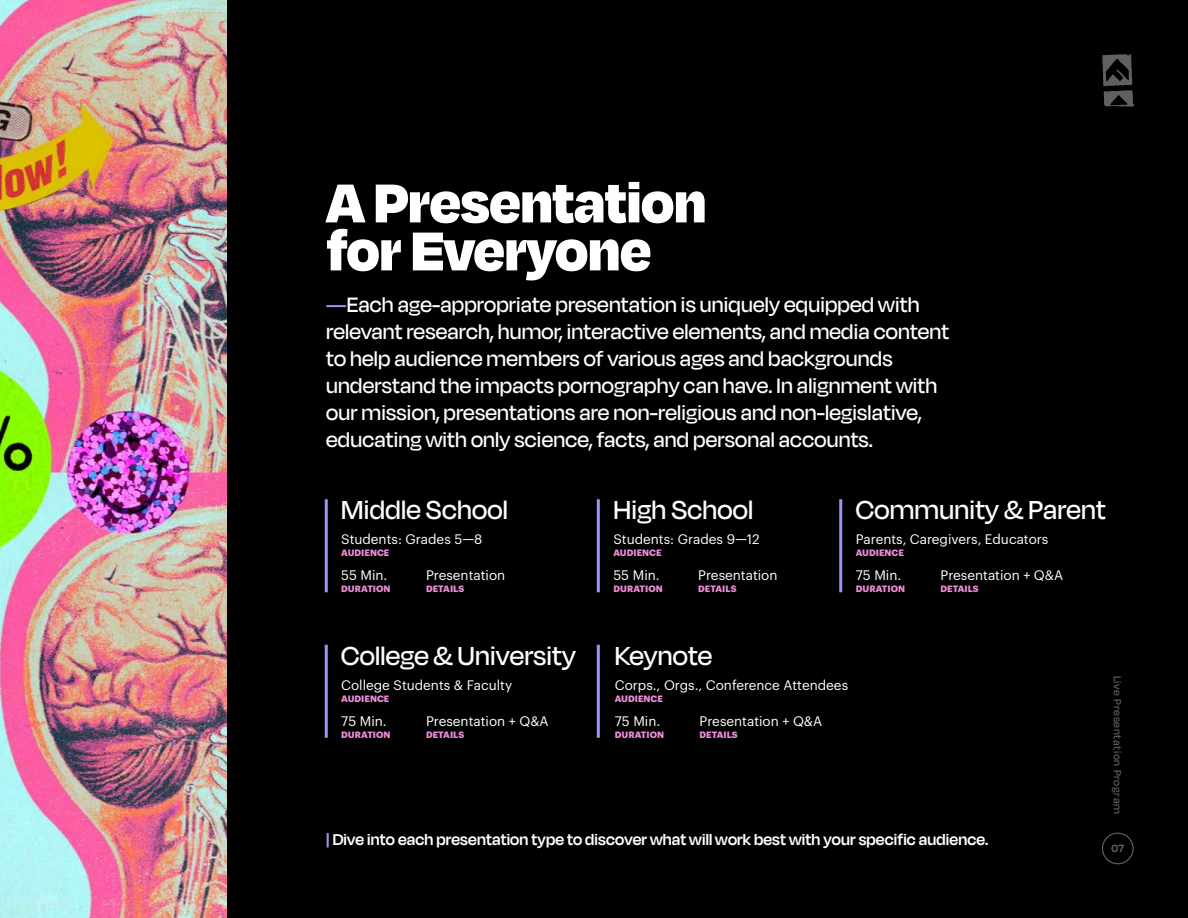
<style>
.page{position:relative;width:1188px;height:918px;background:#000}
.page>*{position:absolute;margin:0;border:0;box-sizing:border-box;transform-origin:0 0}
.t1{font:900 63px "Degular";letter-spacing:-.02em;color:#fff}
.t2{font:500 30px "Degular Display";letter-spacing:.01em;color:#fff}
.t3{font:500 24px/27px "Degular Display";letter-spacing:.01em;color:#fff}
.t4{font:600 18px "Degular Display";letter-spacing:.01em;color:#fff}
.t5{font:13.5px "Graphik";color:#fff}
.t6{font:500 12px "Degular Display";letter-spacing:.06em;color:#5f6062}
.t7{font:600 12px "Degular Display";color:#636466}
.t8{font:700 9px "Graphik";letter-spacing:.005em;color:#ee8cd9}
.s1{color:#9799f9}
</style>
<div class="page">
<div style="left:1102px;top:833px;width:32px;height:31px;border:1px solid #636466;border-radius:50%"></div>
<svg style="left:1102px;top:54px;width:32px;height:53px"></svg>
<img style="left:0;top:0;width:226px;height:918px">
<hr style="left:325px;top:499px;width:3px;height:93px;background:#9799f9">
<hr style="left:325px;top:645px;width:3px;height:93px;background:#9799f9">
<hr style="left:597px;top:499px;width:3px;height:93px;background:#9799f9">
<hr style="left:839px;top:499px;width:3px;height:93px;background:#9799f9">
<hr style="left:597px;top:645px;width:3px;height:93px;background:#9799f9">
<p class="t1" style="left:326px;top:161px;width:382px">A Presentation</p>
<p class="t1" style="left:326px;top:209px;width:327px">for Everyone</p>
<p class="t3" style="left:326px;top:290px;width:624px"><span class="s1">—</span>Each age-appropriate presentation is uniquely equipped with relevant research, humor, interactive elements, and media content to help audience members of various ages and backgrounds understand the impacts pornography can have. In alignment with our mission, presentations are non-religious and non-legislative, educating with only science, facts, and personal accounts.</p>
<p class="t2" style="left:341px;top:493px;width:168px">Middle School</p>
<p class="t2" style="left:614px;top:493px;width:141px">High School</p>
<p class="t2" style="left:856px;top:493px;width:251px">Community &amp; Parent</p>
<p class="t5" style="left:341px;top:529px;width:143px">Students: Grades 5—8</p>
<p class="t8" style="left:341px;top:546px;width:50px">AUDIENCE</p>
<p class="t5" style="left:341px;top:565px;width:48px">55 Min.</p>
<p class="t8" style="left:341px;top:582px;width:51px">DURATION</p>
<p class="t5" style="left:426px;top:565px;width:81px">Presentation</p>
<p class="t8" style="left:426px;top:582px;width:40px">DETAILS</p>
<p class="t5" style="left:614px;top:529px;width:148px">Students: Grades 9—12</p>
<p class="t8" style="left:614px;top:546px;width:50px">AUDIENCE</p>
<p class="t5" style="left:614px;top:565px;width:48px">55 Min.</p>
<p class="t8" style="left:614px;top:582px;width:51px">DURATION</p>
<p class="t5" style="left:698px;top:565px;width:81px">Presentation</p>
<p class="t8" style="left:698px;top:582px;width:40px">DETAILS</p>
<p class="t5" style="left:856px;top:529px;width:194px">Parents, Caregivers, Educators</p>
<p class="t8" style="left:856px;top:546px;width:50px">AUDIENCE</p>
<p class="t5" style="left:856px;top:565px;width:47px">75 Min.</p>
<p class="t8" style="left:856px;top:582px;width:51px">DURATION</p>
<p class="t5" style="left:940px;top:565px;width:124px">Presentation + Q&amp;A</p>
<p class="t8" style="left:941px;top:582px;width:40px">DETAILS</p>
<p class="t2" style="left:341px;top:638px;width:236px">College &amp; University</p>
<p class="t2" style="left:615px;top:638px;width:99px">Keynote</p>
<p class="t5" style="left:341px;top:675px;width:172px">College Students &amp; Faculty</p>
<p class="t8" style="left:341px;top:692px;width:50px">AUDIENCE</p>
<p class="t5" style="left:341px;top:711px;width:47px">75 Min.</p>
<p class="t8" style="left:341px;top:728px;width:51px">DURATION</p>
<p class="t5" style="left:426px;top:711px;width:124px">Presentation + Q&amp;A</p>
<p class="t8" style="left:426px;top:728px;width:40px">DETAILS</p>
<p class="t5" style="left:615px;top:675px;width:235px">Corps., Orgs., Conference Attendees</p>
<p class="t8" style="left:615px;top:692px;width:50px">AUDIENCE</p>
<p class="t5" style="left:615px;top:711px;width:47px">75 Min.</p>
<p class="t8" style="left:615px;top:728px;width:51px">DURATION</p>
<p class="t5" style="left:700px;top:711px;width:124px">Presentation + Q&amp;A</p>
<p class="t8" style="left:700px;top:728px;width:40px">DETAILS</p>
<p class="t4" style="left:326px;top:829px;width:664px"><span class="s1">|</span> Dive into each presentation type to discover what will work best with your specific audience.</p>
<p class="t6" style="left:1124px;top:676px;width:139px;rotate:90deg">Live Presentation Program</p>
<p class="t7" style="left:1111px;top:842px;width:14px">07</p>
</div>
